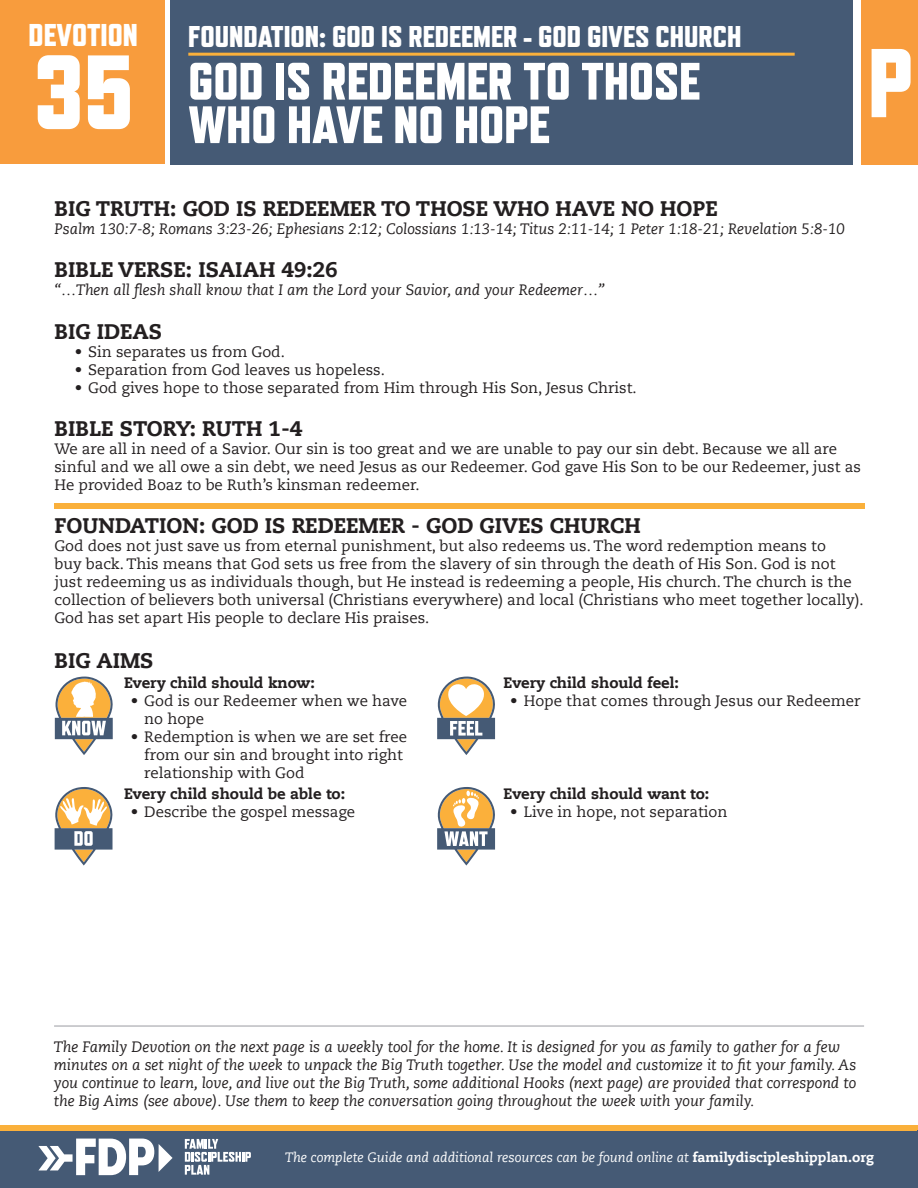
<style>
.page{position:relative;width:918px;height:1188px;background:#fff}
.page>*{position:absolute;margin:0;border:0;box-sizing:border-box;transform-origin:0 0}
.t1{font:800 105px "Refrigerator Deluxe";color:#fff}
.t2{font:800 97.5px "Refrigerator Deluxe";color:#fff}
.t3{font:800 52.5px "Refrigerator Deluxe";color:#fff}
.t4{font:800 31.5px "Refrigerator Deluxe";color:#fff}
.t5{font:800 30px "Refrigerator Deluxe";color:#fff}
.t6{font:800 21px "Caecilia LT Std";color:#231f20}
.t7{font:15px/18px "Caecilia LT Std";color:#231f20}
.t8{font:italic 15px/18px "Caecilia LT Std";color:#231f20}
.t9{font:800 15px "Caecilia LT Std";color:#231f20}
.t10{font:italic 13.5px "Caecilia LT Std";color:#fff}
.s1{font-weight:800;font-style:normal}
</style>
<div class="page">
<div style="left:0;top:0;width:165px;height:164px;background:#f89c3d"></div>
<div style="left:861px;top:0;width:57px;height:164px;background:#f89c3d"></div>
<div style="left:171px;top:0;width:682px;height:164px;background:#455a75"></div>
<hr style="left:188px;top:53px;width:607px;height:3px;background:#fab03b">
<hr style="left:54px;top:1025px;width:810px;height:2px;background:#bcbdc0">
<div style="left:0;top:1131px;width:918px;height:57px;background:#455a75"></div>
<div style="left:0;top:1125px;width:918px;height:6px;background:#fab03b"></div>
<svg style="left:38px;top:1139px;width:135px;height:36px"></svg>
<svg style="left:185px;top:1139px;width:66px;height:36px"></svg>
<div style="left:55px;top:504px;width:810px;height:5px;background:#fab03b"></div>
<svg style="left:55px;top:677px;width:58px;height:78px"></svg>
<svg style="left:55px;top:787px;width:58px;height:79px"></svg>
<svg style="left:437px;top:787px;width:59px;height:79px"></svg>
<svg style="left:437px;top:677px;width:59px;height:78px"></svg>
<p class="t4" style="left:29px;top:16px;width:111px">DEVOTION</p>
<p class="t5" style="left:188px;top:19px;width:555px">FOUNDATION: GOD IS REDEEMER - GOD GIVES CHURCH</p>
<p class="t3" style="left:188px;top:50px;width:513px">GOD IS REDEEMER TO THOSE</p>
<p class="t3" style="left:188px;top:94px;width:363px">WHO HAVE NO HOPE</p>
<h1 class="t1" style="left:34px;top:30px;width:102px">35</h1>
<h2 class="t2" style="left:868px;top:25px;width:47px">P</h2>
<p class="t6" style="left:54px;top:196px;width:665px">BIG TRUTH: GOD IS REDEEMER TO THOSE WHO HAVE NO HOPE</p>
<p class="t8" style="left:54px;top:220px;width:792px">Psalm 130:7-8; Romans 3:23-26; Ephesians 2:12; Colossians 1:13-14; Titus 2:11-14; 1 Peter 1:18-21; Revelation 5:8-10</p>
<p class="t6" style="left:54px;top:257px;width:285px">BIBLE VERSE: ISAIAH 49:26</p>
<p class="t8" style="left:54px;top:282px;width:552px">“…Then all flesh shall know that I am the Lord your Savior, and your Redeemer…”</p>
<p class="t6" style="left:54px;top:318px;width:109px">BIG IDEAS</p>
<p class="t7" style="left:75px;top:343px;width:212px">• Sin separates us from God.</p>
<p class="t7" style="left:75px;top:361px;width:312px">• Separation from God leaves us hopeless.</p>
<p class="t7" style="left:75px;top:379px;width:564px">• God gives hope to those separated from Him through His Son, Jesus Christ.</p>
<p class="t6" style="left:54px;top:416px;width:249px">BIBLE STORY: RUTH 1-4</p>
<p class="t7" style="left:54px;top:440px;width:808px">We are all in need of a Savior. Our sin is too great and we are unable to pay our sin debt. Because we all are sinful and we all owe a sin debt, we need Jesus as our Redeemer. God gave His Son to be our Redeemer, just as<br>He provided Boaz to be Ruth’s kinsman redeemer.</p>
<p class="t6" style="left:54px;top:513px;width:588px">FOUNDATION: GOD IS REDEEMER - GOD GIVES CHURCH</p>
<p class="t7" style="left:54px;top:537px;width:811px">God does not just save us from eternal punishment, but also redeems us. The word redemption means to<br>buy back. This means that God sets us free from the slavery of sin through the death of His Son. God is not just redeeming us as individuals though, but He instead is redeeming a people, His church. The church is the collection of believers both universal (Christians everywhere) and local (Christians who meet together locally).<br>God has set apart His people to declare His praises.</p>
<p class="t6" style="left:54px;top:648px;width:101px">BIG AIMS</p>
<p class="t9" style="left:124px;top:674px;width:192px">Every child should know:</p>
<p class="t7" style="left:144px;top:692px;width:264px;text-indent:-14px">• God is our Redeemer when we have no hope</p>
<p class="t7" style="left:144px;top:728px;width:264px;text-indent:-14px">• Redemption is when we are set free from our sin and brought into right relationship with God</p>
<p class="t9" style="left:124px;top:784px;width:223px">Every child should be able to:</p>
<p class="t7" style="left:131px;top:803px;width:226px">• Describe the gospel message</p>
<p class="t9" style="left:503px;top:674px;width:177px">Every child should feel:</p>
<p class="t7" style="left:510px;top:692px;width:352px">• Hope that comes through Jesus our Redeemer</p>
<p class="t9" style="left:503px;top:784px;width:207px">Every child should want to:</p>
<p class="t7" style="left:510px;top:803px;width:219px">• Live in hope, not separation</p>
<p class="t8" style="left:54px;top:1038px;width:804px">The Family Devotion on the next page is a weekly tool for the home. It is designed for you as family to gather for a few minutes on a set night of the week to unpack the Big Truth together. Use the model and customize it to fit your family. As you continue to learn, love, and live out the Big Truth, some additional Hooks (next page) are provided that correspond to the Big Aims (see above). Use them to keep the conversation going throughout the week with your family.</p>
<p class="t10" style="left:285px;top:1149px;width:591px">The complete Guide and additional resources can be found online at <span class="s1">familydiscipleshipplan.org</span></p>
</div>
